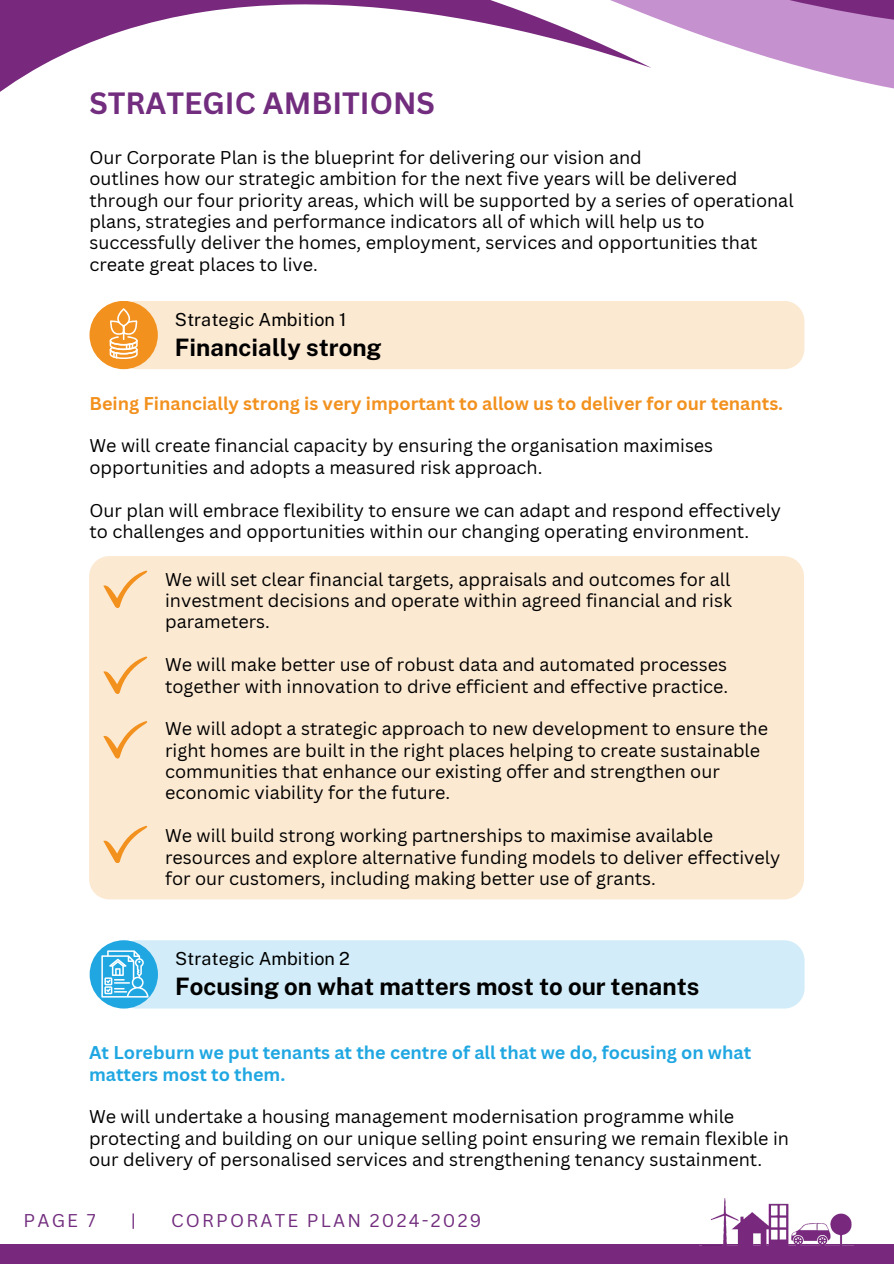
<style>
.page{position:relative;width:894px;height:1264px;background:#fff}
.page>*{position:absolute;margin:0;border:0;box-sizing:border-box;transform-origin:0 0}
.t1{font:700 30px "Canva Sans";color:#722d7e}
.t2{font:700 24px "Public Sans";color:#000}
.t3{font:18px/21.3px "Canva Sans";color:#000}
.t4{font:700 18px/21.3px "Canva Sans";color:#20a7e2}
.t5{font:700 18px "Canva Sans";color:#f2911e}
.t6{font:18px "Public Sans";color:#000}
.t7{font:18px "Canva Sans";letter-spacing:.12em;color:#722d7e}
</style>
<div class="page">
<div style="left:0;top:1244px;width:893px;height:19px;background:#78297d"></div>
<img style="left:699px;top:1198px;width:154px;height:48px">
<svg style="left:0;top:0;width:161px;height:92px;fill:#78297d"></svg>
<svg style="left:161px;top:0;width:732px;height:89px"></svg>
<div style="left:117px;top:301px;width:687px;height:68px;background:#fce9d2;border-radius:20px"></div>
<div style="left:89px;top:301px;width:69px;height:68px;background:#f2911e;border-radius:50%"></div>
<svg style="left:109px;top:308px;width:28px;height:51px"></svg>
<div style="left:89px;top:556px;width:714px;height:343px;background:#fce9d2;border-radius:20px"></div>
<svg style="left:103px;top:570px;width:44px;height:37px"></svg>
<svg style="left:103px;top:656px;width:44px;height:37px"></svg>
<svg style="left:103px;top:721px;width:44px;height:37px"></svg>
<svg style="left:103px;top:825px;width:44px;height:37px"></svg>
<div style="left:117px;top:940px;width:687px;height:68px;background:#d2edf9;border-radius:20px"></div>
<div style="left:90px;top:940px;width:68px;height:68px;background:#20a7e2;border-radius:50%"></div>
<svg style="left:101px;top:950px;width:47px;height:47px"></svg>
<p class="t1" style="left:89px;top:82px;width:347px">STRATEGIC AMBITIONS</p>
<p class="t3" style="left:89px;top:146px;width:554px">Our Corporate Plan is the blueprint for delivering our vision and</p>
<p class="t3" style="left:89px;top:167px;width:705px">outlines how our strategic ambition for the next five years will be delivered through our four priority areas, which will be supported by a series of operational plans, strategies and performance indicators all of which will help us to successfully deliver the homes, employment, services and opportunities that create great places to live.</p>
<p class="t6" style="left:175px;top:308px;width:173px">Strategic Ambition 1</p>
<p class="t2" style="left:175px;top:333px;width:208px">Financially strong</p>
<h1 class="t5" style="left:89px;top:390px;width:695px">Being Financially strong is very important to allow us to deliver for our tenants.</h1>
<p class="t3" style="left:89px;top:435px;width:625px">We will create financial capacity by ensuring the organisation maximises opportunities and adopts a measured risk approach.</p>
<p class="t3" style="left:89px;top:499px;width:693px">Our plan will embrace flexibility to ensure we can adapt and respond effectively to challenges and opportunities within our changing operating environment.</p>
<p class="t3" style="left:165px;top:568px;width:568px;text-align:justify">We will set clear financial targets, appraisals and outcomes for all investment decisions and operate within agreed financial and risk parameters.</p>
<h2 class="t3" style="left:165px;top:653px;width:564px">We will make better use of robust data and automated processes together with innovation to drive efficient and effective practice.</h2>
<h4 class="t3" style="left:165px;top:717px;width:604px">We will adopt a strategic approach to new development to ensure the right homes are built in the right places helping to create sustainable communities that enhance our existing offer and strengthen our economic viability for the future.</h4>
<p class="t3" style="left:165px;top:824px;width:616px">We will build strong working partnerships to maximise available resources and explore alternative funding models to deliver effectively for our customers, including making better use of grants.</p>
<p class="t6" style="left:175px;top:947px;width:176px">Strategic Ambition 2</p>
<p class="t2" style="left:175px;top:971px;width:525px">Focusing on what matters most to our tenants</p>
<p class="t4" style="left:89px;top:1041px;width:663px">At Loreburn we put tenants at the centre of all that we do, focusing on what matters most to them.</p>
<p class="t3" style="left:89px;top:1105px;width:701px">We will undertake a housing management modernisation programme while protecting and building on our unique selling point ensuring we remain flexible in our delivery of personalised services and strengthening tenancy sustainment.</p>
<p class="t7" style="left:24px;top:1207px;width:74px">PAGE 7</p>
<p class="t7" style="left:131px;top:1207px;width:7px">|</p>
<p class="t7" style="left:171px;top:1207px;width:311px">CORPORATE PLAN 2024-2029</p>
</div>
